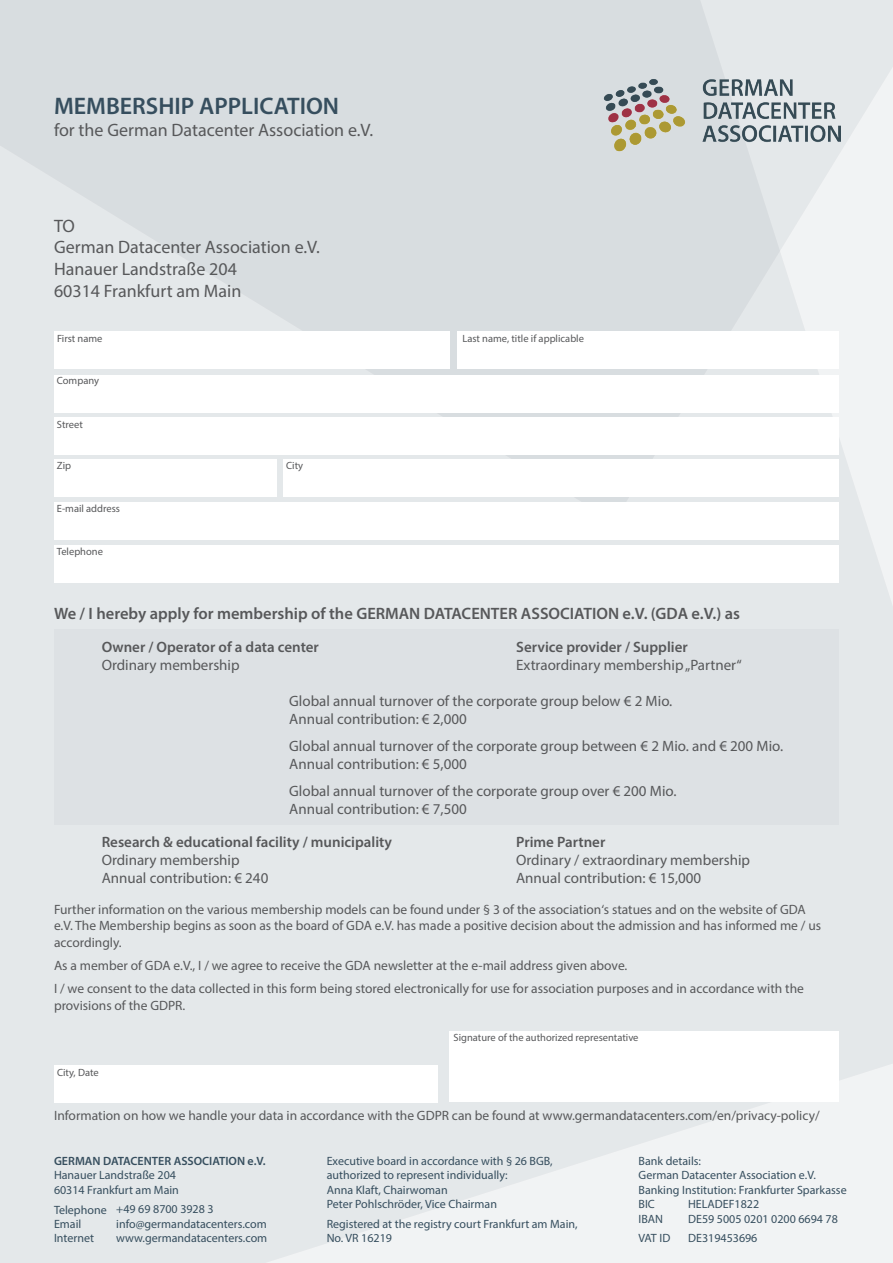
<style>
.page{position:relative;width:893px;height:1263px;background:#fff}
.page>*{position:absolute;margin:0;border:0;box-sizing:border-box;transform-origin:0 0}
.t1{font:600 24px "Myriad Pro";color:#364e5e}
.t2{font:18px/21.6px "Myriad Pro";color:#57585a}
.t3{font:600 16.5px "Myriad Pro";color:#57585a}
.t4{font:15px/18px "Myriad Pro";color:#57585a}
.t5{font:600 15px "Myriad Pro";color:#57585a}
.t6{font:13.5px/16.2px "Myriad Pro";color:#57585a}
.t7{font:12px/14.4px "Myriad Pro";color:#364e5e}
.t8{font:600 12px "Myriad Pro";color:#364e5e}
.t9{font:10.5px "Myriad Pro";color:#57585a}
</style>
<div class="page">
<div style="left:0;top:0;width:893px;height:1263px;background:linear-gradient(to right,#dee3e5,#e6e9eb)"></div>
<img style="left:604px;top:78px;width:236px;height:73px">
<div style="left:54px;top:629px;width:785px;height:196px;background:#dde1e4"></div>
<div style="left:54px;top:332px;width:395px;height:37px;background:#fff"></div>
<div style="left:458px;top:332px;width:381px;height:37px;background:#fff"></div>
<div style="left:54px;top:375px;width:785px;height:38px;background:#fff"></div>
<div style="left:54px;top:417px;width:785px;height:38px;background:#fff"></div>
<div style="left:283px;top:459px;width:556px;height:38px;background:#fff"></div>
<div style="left:54px;top:502px;width:785px;height:38px;background:#fff"></div>
<div style="left:54px;top:459px;width:222px;height:38px;background:#fff"></div>
<div style="left:54px;top:546px;width:785px;height:37px;background:#fff"></div>
<div style="left:54px;top:1065px;width:383px;height:38px;background:#fff"></div>
<div style="left:449px;top:1031px;width:390px;height:71px;background:#fff"></div>
<h1 class="t1" style="left:54px;top:91px;width:287px">MEMBERSHIP APPLICATION</h1>
<h2 class="t2" style="left:54px;top:119px;width:321px">for the German Datacenter Association e.V.</h2>
<h2 class="t2" style="left:54px;top:215px;width:267px">TO<br>German Datacenter Association e.V.<br>Hanauer Landstraße 204<br>60314 Frankfurt am Main</h2>
<p class="t9" style="left:57px;top:332px;width:47px">First name</p>
<p class="t9" style="left:462px;top:332px;width:123px">Last name, title if applicable</p>
<p class="t9" style="left:57px;top:374px;width:44px">Company</p>
<p class="t9" style="left:57px;top:418px;width:27px">Street</p>
<p class="t9" style="left:57px;top:459px;width:16px">Zip</p>
<p class="t9" style="left:286px;top:459px;width:19px">City</p>
<p class="t9" style="left:57px;top:502px;width:65px">E-mail address</p>
<p class="t9" style="left:57px;top:545px;width:48px">Telephone</p>
<p class="t3" style="left:54px;top:603px;width:688px">We / I hereby apply for membership of the GERMAN DATACENTER ASSOCIATION e.V. (GDA e.V.) as</p>
<p class="t5" style="left:102px;top:638px;width:219px">Owner / Operator of a data center</p>
<p class="t4" style="left:102px;top:656px;width:139px">Ordinary membership</p>
<p class="t5" style="left:516px;top:638px;width:173px">Service provider / Supplier</p>
<p class="t4" style="left:516px;top:656px;width:227px">Extraordinary membership „Partner“</p>
<p class="t4" style="left:289px;top:692px;width:384px">Global annual turnover of the corporate group below € 2 Mio.<br>Annual contribution: € 2,000</p>
<p class="t4" style="left:289px;top:737px;width:495px">Global annual turnover of the corporate group between € 2 Mio. and € 200 Mio.<br>Annual contribution: € 5,000</p>
<p class="t4" style="left:289px;top:782px;width:389px">Global annual turnover of the corporate group over € 200 Mio.<br>Annual contribution: € 7,500</p>
<p class="t5" style="left:102px;top:832px;width:292px">Research &amp; educational facility / municipality</p>
<p class="t4" style="left:102px;top:850px;width:168px">Ordinary membership<br>Annual contribution: € 240</p>
<p class="t5" style="left:516px;top:832px;width:91px">Prime Partner</p>
<p class="t4" style="left:516px;top:850px;width:235px">Ordinary / extraordinary membership<br>Annual contribution: € 15,000</p>
<p class="t6" style="left:54px;top:901px;width:769px">Further information on the various membership models can be found under § 3 of the association‘s statues and on the website of GDA e.V. The Membership begins as soon as the board of GDA e.V. has made a positive decision about the admission and has informed me / us accordingly.</p>
<p class="t6" style="left:54px;top:953px;width:751px;line-height:23.4px">As a member of GDA e.V., I / we agree to receive the GDA newsletter at the e-mail address given above.<br>I / we consent to the data collected in this form being stored electronically for use for association purposes and in accordance with the</p>
<p class="t6" style="left:54px;top:997px;width:133px">provisions of the GDPR.</p>
<p class="t9" style="left:57px;top:1065px;width:43px">City, Date</p>
<p class="t9" style="left:454px;top:1031px;width:186px">Signature of the authorized representative</p>
<p class="t6" style="left:54px;top:1107px;width:767px">Information on how we handle your data in accordance with the GDPR can be found at www.germandatacenters.com/en/privacy-policy/</p>
<p class="t8" style="left:54px;top:1153px;width:213px">GERMAN DATACENTER ASSOCIATION e.V.</p>
<p class="t7" style="left:54px;top:1168px;width:126px">Hanauer Landstraße 204<br>60314 Frankfurt am Main</p>
<p class="t7" style="left:54px;top:1202px;width:54px">Telephone<br>Email<br>Internet</p>
<p class="t7" style="left:116px;top:1202px;width:152px">+49 69 8700 3928 3 info@germandatacenters.com www.germandatacenters.com</p>
<p class="t7" style="left:327px;top:1153px;width:227px">Executive board in accordance with § 26 BGB, authorized to represent individually:<br>Anna Klaft, Chairwoman<br>Peter Pohlschröder, Vice Chairman</p>
<p class="t7" style="left:327px;top:1216px;width:252px">Registered at the registry court Frankfurt am Main,<br>No. VR 16219</p>
<p class="t7" style="left:638px;top:1153px;width:210px">Bank details:<br>German Datacenter Association e.V.<br>Banking Institution: Frankfurter Sparkasse<br>BIC<br>IBAN</p>
<p class="t7" style="left:638px;top:1231px;width:33px">VAT ID</p>
<p class="t7" style="left:688px;top:1197px;width:151px">HELADEF1822<br>DE59 5005 0201 0200 6694 78</p>
<p class="t7" style="left:688px;top:1231px;width:71px">DE319453696</p>
</div>
